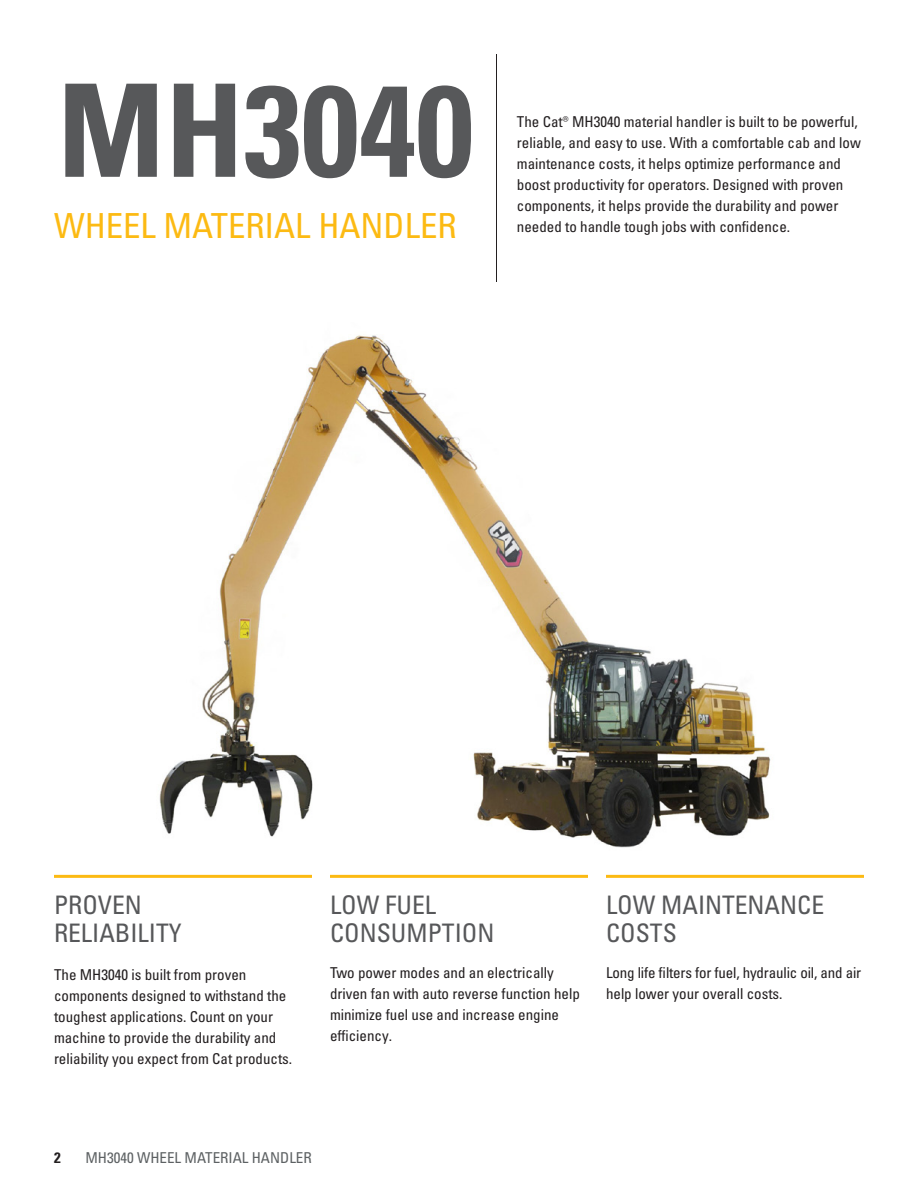
<style>
.page{position:relative;width:918px;height:1188px;background:#fff}
.page>*{position:absolute;margin:0;border:0;box-sizing:border-box;transform-origin:0 0}
.t1{font:129px "Univers LTCYR 67 Bold Cond";color:#57585a}
.t2{font:condensed 34.5px "Univers LTCYR 57";color:#fcba13}
.t3{font:condensed 25.5px/28.5px "Univers LTCYR 57";color:#57585a}
.t4{font:condensed 15px/21px "Univers LTCYR 57";color:#231f20}
.t5{font:condensed 15px "Univers LTCYR 57";color:#5d6163}
.t6{font:15px "Univers LTCYR 67 Bold Cond";color:#231f20}
</style>
<div class="page">
<hr style="left:54px;top:875px;width:258px;height:3px;background:#fcba13">
<hr style="left:330px;top:875px;width:258px;height:3px;background:#fcba13">
<hr style="left:606px;top:875px;width:258px;height:3px;background:#fcba13">
<hr style="left:496px;top:54px;width:1px;height:228px;background:#231f20">
<img style="left:159px;top:335px;width:612px;height:513px">
<h1 class="t1" style="left:58px;top:52px;width:417px">MH3040</h1>
<h2 class="t2" style="left:54px;top:203px;width:404px">WHEEL MATERIAL HANDLER</h2>
<p class="t4" style="left:517px;top:111px;width:346px">The Cat® MH3040 material handler is built to be powerful, reliable, and easy to use. With a comfortable cab and low maintenance costs, it helps optimize performance and boost productivity for operators. Designed with proven components, it helps provide the durability and power needed to handle tough jobs with confidence.</p>
<h3 class="t3" style="left:54px;top:890px;width:129px">PROVEN<br>RELIABILITY</h3>
<p class="t4" style="left:54px;top:964px;width:240px">The MH3040 is built from proven components designed to withstand the toughest applications. Count on your machine to provide the durability and reliability you expect from Cat products.</p>
<h3 class="t3" style="left:330px;top:890px;width:166px">LOW FUEL<br>CONSUMPTION</h3>
<p class="t4" style="left:330px;top:962px;width:251px">Two power modes and an electrically driven fan with auto reverse function help minimize fuel use and increase engine efficiency.</p>
<h3 class="t3" style="left:606px;top:890px;width:220px">LOW MAINTENANCE<br>COSTS</h3>
<p class="t4" style="left:606px;top:962px;width:257px">Long life filters for fuel, hydraulic oil, and air help lower your overall costs.</p>
<p class="t6" style="left:54px;top:1148px;width:8px">2</p>
<p class="t5" style="left:86px;top:1148px;width:228px">MH3040 WHEEL MATERIAL HANDLER</p>
</div>
